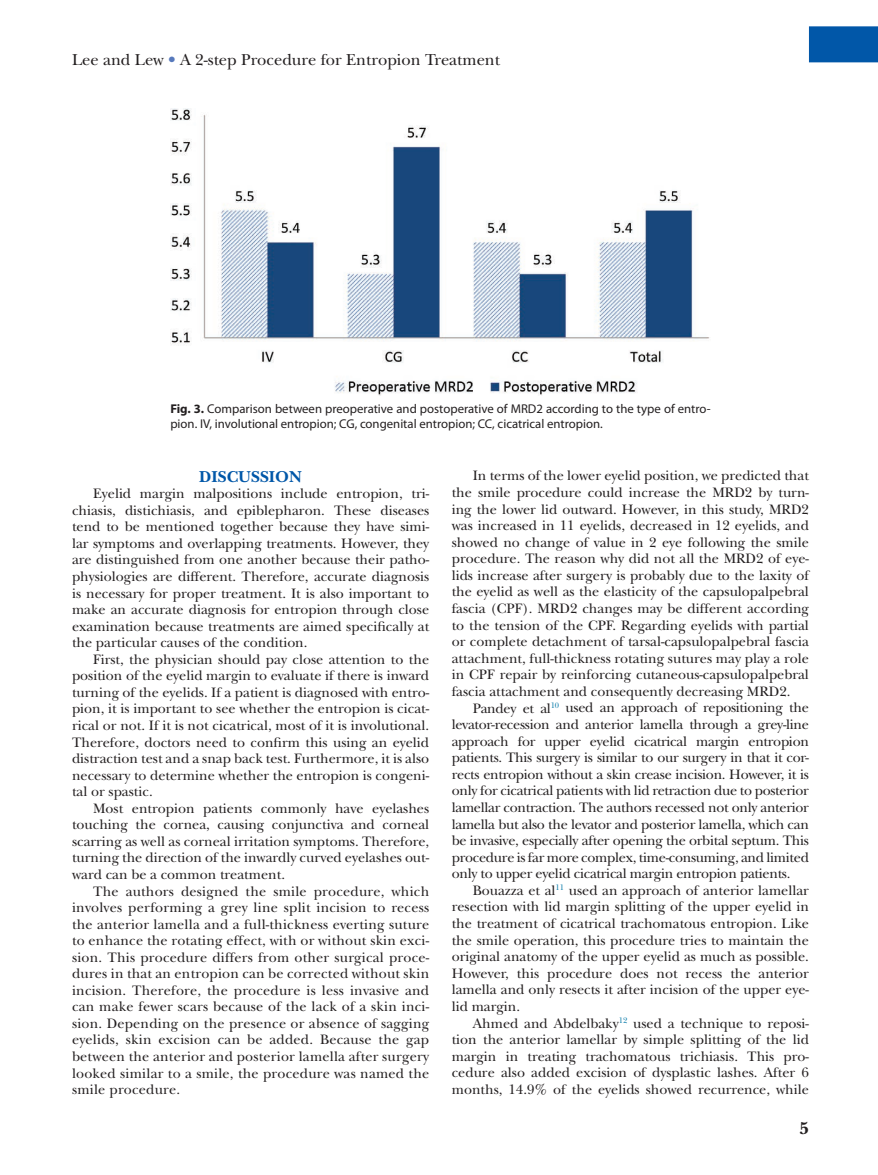
<style>
.page{position:relative;width:878px;height:1175px;background:#fff}
.page>*{position:absolute;margin:0;border:0;box-sizing:border-box;transform-origin:0 0}
.t1{font:700 18px "New Baskerville Std";color:#231f20}
.t2{font:16.5px "New Baskerville Std";color:#231f20}
.t3{font:700 16.5px "New Baskerville Std";color:#0157a8}
.t4{font:14.25px/16.6px "New Baskerville Std";color:#231f20;text-align:justify}
.t5{font:12.75px/15px "Myriad Pro";color:#231f20}
.s1{color:#5779bc}
.s2{font-weight:700}
</style>
<div class="page">
<div style="left:808px;top:26px;width:70px;height:36px;background:#0157a8"></div>
<img style="left:170px;top:108px;width:540px;height:288px">
<p class="t2" style="left:72px;top:50px;width:429px">Lee and Lew <span class="s1">•</span> A 2-step Procedure for Entropion Treatment</p>
<p class="t5" style="left:170px;top:401px;width:542px"><span class="s2">Fig. 3.</span> Comparison between preoperative and postoperative of MRD2 according to the type of entro&shy;pion. IV, involutional entropion; CG, congenital entropion; CC, cicatrical entropion.</p>
<p class="t3" style="left:199px;top:467px;width:104px">DISCUSSION</p>
<p class="t4" style="left:72px;top:485px;width:359px;text-indent:21px">Eyelid margin malpositions include entropion, tri&shy;chiasis, distichiasis, and epiblepharon. These diseases tend to be mentioned together because they have simi&shy;lar symptoms and overlapping treatments. However, they are distinguished from one another because their patho&shy;physiologies are different. Therefore, accurate diagnosis is necessary for proper treatment. It is also important to make an accurate diagnosis for entropion through close examination because treatments are aimed specifically at the particular causes of the condition.</p>
<p class="t4" style="left:72px;top:651px;width:358px;text-indent:21px">First, the physician should pay close attention to the position of the eyelid margin to evaluate if there is inward turning of the eyelids. If a patient is diagnosed with entro&shy;pion, it is important to see whether the entropion is cicat&shy;rical or not. If it is not cicatrical, most of it is involutional.<br>Therefore, doctors need to confirm this using an eyelid distraction test and a snap back test. Furthermore, it is also necessary to determine whether the entropion is congeni&shy;tal or spastic.</p>
<p class="t4" style="left:72px;top:800px;width:359px;text-indent:21px">Most entropion patients commonly have eyelashes touching the cornea, causing conjunctiva and corneal scarring as well as corneal irritation symptoms. Therefore, turning the direction of the inwardly curved eyelashes out&shy;ward can be a common treatment.</p>
<p class="t4" style="left:72px;top:882px;width:359px;text-indent:21px">The authors designed the smile procedure, which involves performing a grey line split incision to recess the anterior lamella and a full-thickness everting suture to enhance the rotating effect, with or without skin exci&shy;sion. This procedure differs from other surgical proce&shy;dures in that an entropion can be corrected without skin incision. Therefore, the procedure is less invasive and can make fewer scars because of the lack of a skin inci&shy;sion. Depending on the presence or absence of sagging eyelids, skin excision can be added. Because the gap between the anterior and posterior lamella after surgery looked similar to a smile, the procedure was named the smile procedure.</p>
<p class="t4" style="left:451px;top:467px;width:359px;text-indent:21px">In terms of the lower eyelid position, we predicted that the smile procedure could increase the MRD2 by turn&shy;ing the lower lid outward. However, in this study, MRD2 was increased in 11 eyelids, decreased in 12 eyelids, and showed no change of value in 2 eye following the smile procedure. The reason why did not all the MRD2 of eye&shy;lids increase after surgery is probably due to the laxity of the eyelid as well as the elasticity of the capsulopalpebral fascia (CPF). MRD2 changes may be different according to the tension of the CPF. Regarding eyelids with partial or complete detachment of tarsal-capsulopalpebral fascia attachment, full-thickness rotating sutures may play a role in CPF repair by reinforcing cutaneous-capsulopalpebral fascia attachment and consequently decreasing MRD2.</p>
<p class="t4" style="left:451px;top:699px;width:359px;text-indent:21px">Pandey et al<sup>10</sup> used an approach of repositioning the levator-recession and anterior lamella through a grey-line approach for upper eyelid cicatrical margin entropion patients. This surgery is similar to our surgery in that it cor&shy;rects entropion without a skin crease incision. However, it is only for cicatrical patients with lid retraction due to posterior lamellar contraction. The authors recessed not only anterior lamella but also the levator and posterior lamella, which can be invasive, especially after opening the orbital septum. This procedure is far more complex, time-consuming, and limited only to upper eyelid cicatrical margin entropion patients.</p>
<p class="t4" style="left:452px;top:882px;width:359px;text-indent:21px">Bouazza et al<sup>11</sup> used an approach of anterior lamellar resection with lid margin splitting of the upper eyelid in the treatment of cicatrical trachomatous entropion. Like the smile operation, this procedure tries to maintain the original anatomy of the upper eyelid as much as possible.<br>However, this procedure does not recess the anterior lamella and only resects it after incision of the upper eye&shy;lid margin.</p>
<p class="t4" style="left:451px;top:1014px;width:359px;text-indent:21px">Ahmed and Abdelbaky<sup>12</sup> used a technique to reposi&shy;tion the anterior lamellar by simple splitting of the lid margin in treating trachomatous trichiasis. This pro&shy;cedure also added excision of dysplastic lashes. After 6 months, 14.9% of the eyelids showed recurrence, while</p>
<p class="t1" style="left:799px;top:1118px;width:11px">5</p>
</div>
